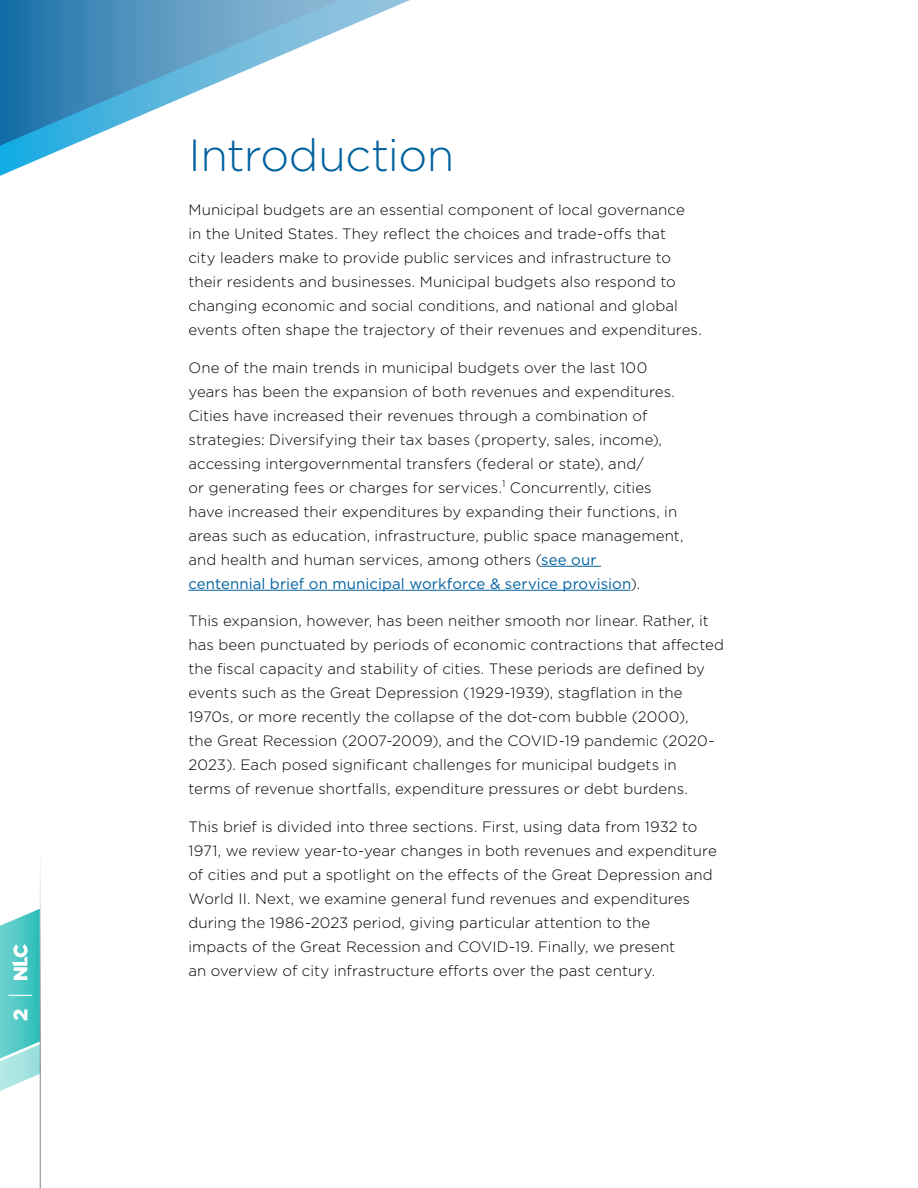
<style>
.page{position:relative;width:918px;height:1188px;background:#fff}
.page>*{position:absolute;margin:0;border:0;box-sizing:border-box;transform-origin:0 0}
.t1{font:300 45px "Gotham";letter-spacing:-.01em;color:#00619f}
.t2{font:900 19.5px "Gotham";color:#fff}
.t3{font:300 15px/24px "Gotham";letter-spacing:.005em;color:#000}
.s1{font-weight:400;color:#00619f}
</style>
<div class="page">
<svg style="left:0;top:0;width:410px;height:176px"></svg>
<svg style="left:0;top:909px;width:40px;height:197px"></svg>
<hr style="left:541px;top:566px;width:60px;height:1px;background:#00619f">
<hr style="left:188px;top:590px;width:442px;height:1px;background:#00619f">
<h2 class="t2" style="left:7px;top:1021px;width:14px;rotate:-90deg">2</h2>
<h1 class="t1" style="left:188px;top:127px;width:267px">Introduction</h1>
<p class="t3" style="left:188px;top:198px;width:515px">Municipal budgets are an essential component of local governance<br>in the United States. They reflect the choices and trade-offs that<br>city leaders make to provide public services and infrastructure to their residents and businesses. Municipal budgets also respond to changing economic and social conditions, and national and global events often shape the trajectory of their revenues and expenditures.</p>
<p class="t3" style="left:188px;top:355px;width:497px">One of the main trends in municipal budgets over the last 100 years has been the expansion of both revenues and expenditures.<br>Cities have increased their revenues through a combination of strategies: Diversifying their tax bases (property, sales, income), accessing intergovernmental transfers (federal or state), and/<br>or generating fees or charges for services.<sup>1</sup> Concurrently, cities have increased their expenditures by expanding their functions, in areas such as education, infrastructure, public space management, and health and human services, among others (<span class="s1">see our<br>centennial brief on municipal workforce &amp; service provision</span>).</p>
<p class="t3" style="left:188px;top:609px;width:537px">This expansion, however, has been neither smooth nor linear. Rather, it has been punctuated by periods of economic contractions that affected the fiscal capacity and stability of cities. These periods are defined by events such as the Great Depression (1929-1939), stagflation in the 1970s, or more recently the collapse of the dot-com bubble (2000),<br>the Great Recession (2007-2009), and the COVID-19 pandemic (2020- 2023). Each posed significant challenges for municipal budgets in<br>terms of revenue shortfalls, expenditure pressures or debt burdens.</p>
<p class="t3" style="left:188px;top:814px;width:530px">This brief is divided into three sections. First, using data from 1932 to 1971, we review year-to-year changes in both revenues and expenditure of cities and put a spotlight on the effects of the Great Depression and World II. Next, we examine general fund revenues and expenditures during the 1986-2023 period, giving particular attention to the<br>impacts of the Great Recession and COVID-19. Finally, we present<br>an overview of city infrastructure efforts over the past century.</p>
</div>
